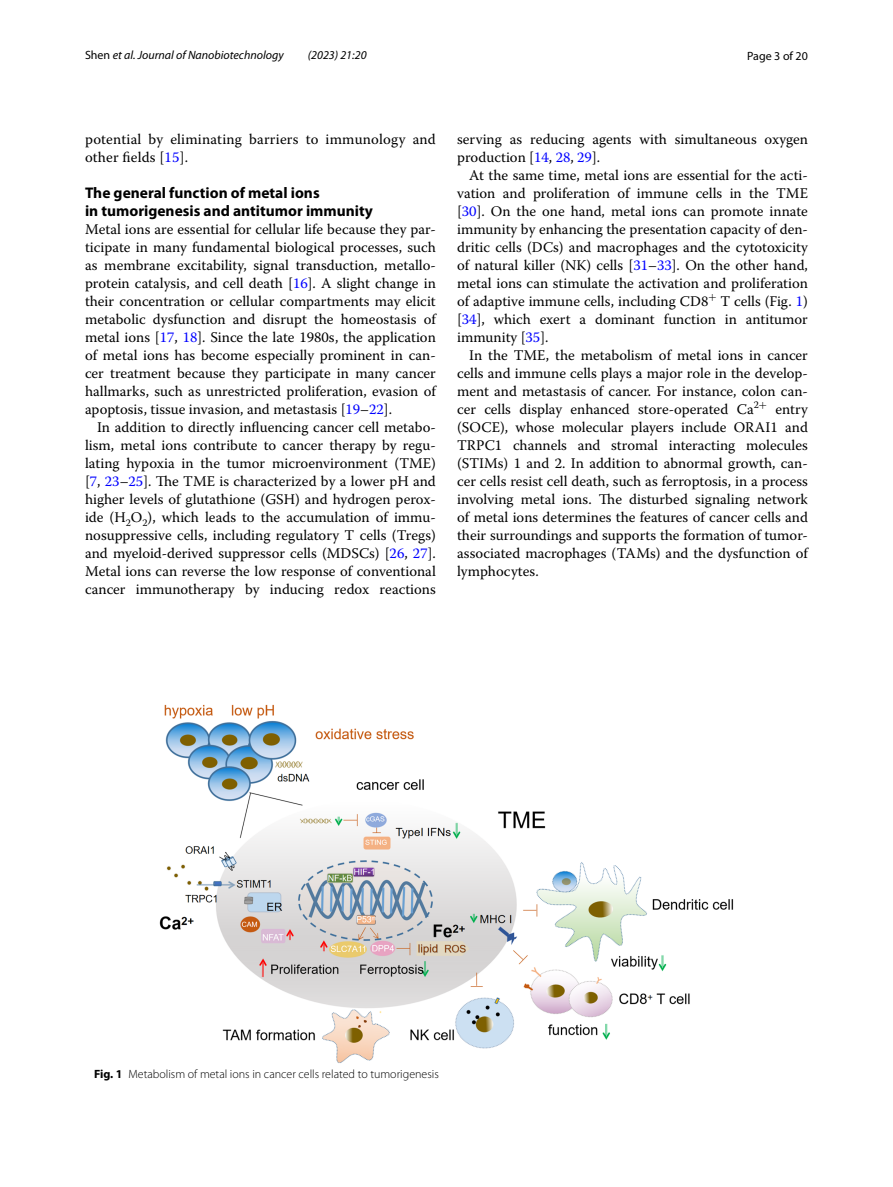
<style>
.page{position:relative;width:893px;height:1187px;background:#fff}
.page>*{position:absolute;margin:0;border:0;box-sizing:border-box;transform-origin:0 0}
.t1{font:700 15.45px/18px "Myriad Pro";color:#000}
.t2{font:14.7px/18px "Warnock Pro";color:#000;text-align:justify}
.t3{font:300 12px "Myriad Pro";color:#000}
.t4{font:italic 12px "Myriad Pro";color:#000}
.t5{font:12px "Myriad Pro";color:#000}
.s1{font-style:normal}
.s2{color:#00f}
.s3{font-weight:700}
</style>
<div class="page">
<img style="left:159px;top:704px;width:574px;height:358px">
<p class="t4" style="left:85px;top:48px;width:200px"><span class="s1">Shen</span> et al. Journal of Nanobiotechnology</p>
<p class="t4" style="left:308px;top:48px;width:60px">(2023) 21:20</p>
<p class="t5" style="left:747px;top:48px;width:62px">Page 3 of 20</p>
<p class="t2" style="left:85px;top:130px;width:352px">potential by eliminating barriers to immunology and other fields [<span class="s2">15</span>].</p>
<p class="t1" style="left:85px;top:183px;width:289px">The general function of metal ions<br>in tumorigenesis and antitumor immunity</p>
<p class="t2" style="left:85px;top:220px;width:352px">Metal ions are essential for cellular life because they par&shy;ticipate in many fundamental biological processes, such as membrane excitability, signal transduction, metallo&shy;protein catalysis, and cell death [<span class="s2">16</span>]. A slight change in their concentration or cellular compartments may elicit metabolic dysfunction and disrupt the homeostasis of metal ions [<span class="s2">17</span>, <span class="s2">18</span>]. Since the late 1980s, the application of metal ions has become especially prominent in can&shy;cer treatment because they participate in many cancer hallmarks, such as unrestricted proliferation, evasion of apoptosis, tissue invasion, and metastasis [<span class="s2">19</span>–<span class="s2">22</span>].</p>
<p class="t2" style="left:85px;top:418px;width:352px;text-indent:12px">In addition to directly influencing cancer cell metabo&shy;lism, metal ions contribute to cancer therapy by regu&shy;lating hypoxia in the tumor microenvironment (TME) [<span class="s2">7</span>, <span class="s2">23</span>–<span class="s2">25</span>]. The TME is characterized by a lower pH and higher levels of glutathione (GSH) and hydrogen perox&shy;ide (H<sub>2</sub>O<sub>2</sub>), which leads to the accumulation of immu&shy;nosuppressive cells, including regulatory T cells (Tregs) and myeloid-derived suppressor cells (MDSCs) [<span class="s2">26</span>, <span class="s2">27</span>].<br>Metal ions can reverse the low response of conventional cancer immunotherapy by inducing redox reactions</p>
<p class="t2" style="left:457px;top:130px;width:352px">serving as reducing agents with simultaneous oxygen production [<span class="s2">14</span>, <span class="s2">28</span>, <span class="s2">29</span>].</p>
<p class="t2" style="left:457px;top:166px;width:352px;text-indent:12px">At the same time, metal ions are essential for the acti&shy;vation and proliferation of immune cells in the TME [<span class="s2">30</span>]. On the one hand, metal ions can promote innate immunity by enhancing the presentation capacity of den&shy;dritic cells (DCs) and macrophages and the cytotoxicity of natural killer (NK) cells [<span class="s2">31</span>–<span class="s2">33</span>]. On the other hand, metal ions can stimulate the activation and proliferation of adaptive immune cells, including CD8<sup>+</sup> T cells (Fig. <span class="s2">1</span>) [<span class="s2">34</span>], which exert a dominant function in antitumor immunity [<span class="s2">35</span>].</p>
<p class="t2" style="left:457px;top:346px;width:352px;text-indent:12px">In the TME, the metabolism of metal ions in cancer cells and immune cells plays a major role in the develop&shy;ment and metastasis of cancer. For instance, colon can&shy;cer cells display enhanced store-operated Ca<sup>2</sup><sup>+</sup> entry (SOCE), whose molecular players include ORAI1 and TRPC1 channels and stromal interacting molecules (STIMs) 1 and 2. In addition to abnormal growth, can&shy;cer cells resist cell death, such as ferroptosis, in a process involving metal ions. The disturbed signaling network of metal ions determines the features of cancer cells and their surroundings and supports the formation of tumor&shy;associated macrophages (TAMs) and the dysfunction of lymphocytes.</p>
<p class="t3" style="left:94px;top:1067px;width:346px"><span class="s3">Fig. 1</span> Metabolism of metal ions in cancer cells related to tumorigenesis</p>
</div>
